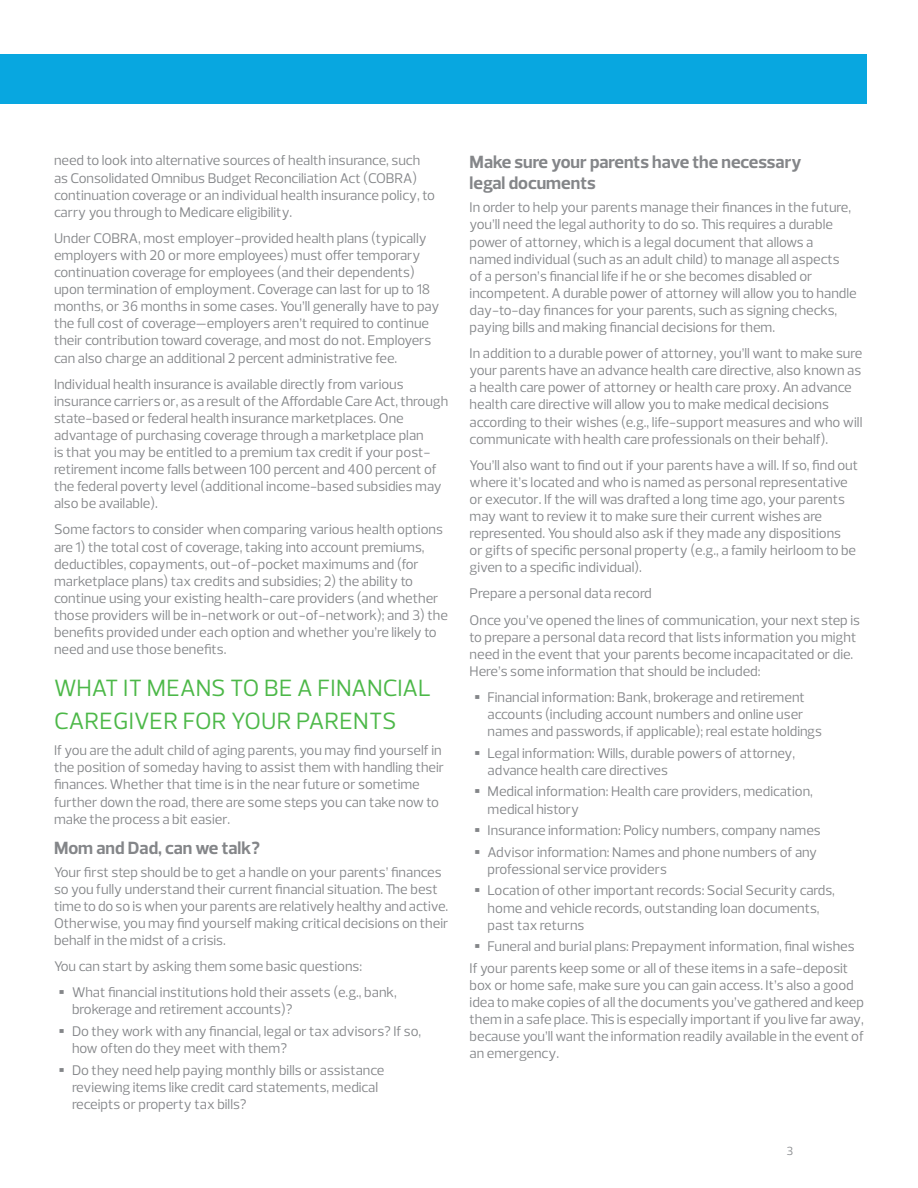
<style>
.page{position:relative;width:918px;height:1188px;background:#fff}
.page>*{position:absolute;margin:0;border:0;box-sizing:border-box;transform-origin:0 0}
.Body_copy_temp_alt{font:24px/33px "Prelo";letter-spacing:-.005em;color:#4cb848}
.Inside_subheading_te{font:700 18px/21px "Prelo";color:#848689}
.Body_copy_temp_alt-2{font:14.25px/17.1px "Prelo";color:#848689}
.Disclaimer{font:12px "Prelo";color:#848689}
.s1{font-weight:900;font-size:24px}
</style>
<div class="page">
<div style="left:0;top:54px;width:867px;height:50px;background:#08a7e0"></div>
<p class="Body_copy_temp_alt-2" style="left:54px;top:152px;width:382px">need to look into alternative sources of health insurance, such as Consolidated Omnibus Budget Reconciliation Act (COBRA) continuation coverage or an individual health insurance policy, to carry you through to Medicare eligibility.</p>
<p class="Body_copy_temp_alt-2" style="left:54px;top:230px;width:387px">Under COBRA, most employer-provided health plans (typically employers with 20 or more employees) must offer temporary continuation coverage for employees (and their dependents) upon termination of employment. Coverage can last for up to 18 months, or 36 months in some cases. You’ll generally have to pay the full cost of coverage—employers aren’t required to continue their contribution toward coverage, and most do not. Employers can also charge an additional 2 percent administrative fee.</p>
<p class="Body_copy_temp_alt-2" style="left:54px;top:375px;width:396px">Individual health insurance is available directly from various insurance carriers or, as a result of the Affordable Care Act, through state-based or federal health insurance marketplaces. One advantage of purchasing coverage through a marketplace plan<br>is that you may be entitled to a premium tax credit if your post&shy;retirement income falls between 100 percent and 400 percent of the federal poverty level (additional income-based subsidies may also be available).</p>
<p class="Body_copy_temp_alt-2" style="left:54px;top:521px;width:395px">Some factors to consider when comparing various health options are 1) the total cost of coverage, taking into account premiums, deductibles, copayments, out-of-pocket maximums and (for marketplace plans) tax credits and subsidies; 2) the ability to continue using your existing health-care providers (and whether those providers will be in-network or out-of-network); and 3) the benefits provided under each option and whether you’re likely to need and use those benefits.</p>
<p class="Body_copy_temp_alt" style="left:54px;top:672px;width:378px">WHAT IT MEANS TO BE A FINANCIAL<br>CAREGIVER FOR YOUR PARENTS</p>
<p class="Body_copy_temp_alt-2" style="left:54px;top:742px;width:392px">If you are the adult child of aging parents, you may find yourself in the position of someday having to assist them with handling their finances. Whether that time is in the near future or sometime further down the road, there are some steps you can take now to make the process a bit easier.</p>
<p class="Inside_subheading_te" style="left:54px;top:837px;width:207px">Mom and Dad, can we talk?</p>
<p class="Body_copy_temp_alt-2" style="left:54px;top:864px;width:396px">Your first step should be to get a handle on your parents’ finances so you fully understand their current financial situation. The best time to do so is when your parents are relatively healthy and active.<br>Otherwise, you may find yourself making critical decisions on their behalf in the midst of a crisis.</p>
<p class="Body_copy_temp_alt-2" style="left:54px;top:958px;width:310px">You can start by asking them some basic questions:</p>
<p class="Body_copy_temp_alt-2" style="left:72px;top:984px;width:326px;text-indent:-14px"><span class="s1">•</span> What financial institutions hold their assets (e.g., bank, brokerage and retirement accounts)?</p>
<p class="Body_copy_temp_alt-2" style="left:72px;top:1023px;width:351px;text-indent:-14px"><span class="s1">•</span> Do they work with any financial, legal or tax advisors? If so, how often do they meet with them?</p>
<p class="Body_copy_temp_alt-2" style="left:72px;top:1062px;width:314px;text-indent:-14px"><span class="s1">•</span> Do they need help paying monthly bills or assistance reviewing items like credit card statements, medical receipts or property tax bills?</p>
<p class="Inside_subheading_te" style="left:470px;top:152px;width:333px">Make sure your parents have the necessary legal documents</p>
<p class="Body_copy_temp_alt-2" style="left:470px;top:199px;width:389px">In order to help your parents manage their finances in the future, you’ll need the legal authority to do so. This requires a durable power of attorney, which is a legal document that allows a named individual (such as an adult child) to manage all aspects<br>of a person’s financial life if he or she becomes disabled or incompetent. A durable power of attorney will allow you to handle day-to-day finances for your parents, such as signing checks, paying bills and making financial decisions for them.</p>
<p class="Body_copy_temp_alt-2" style="left:470px;top:345px;width:394px">In addition to a durable power of attorney, you’ll want to make sure your parents have an advance health care directive, also known as a health care power of attorney or health care proxy. An advance health care directive will allow you to make medical decisions according to their wishes (e.g., life-support measures and who will communicate with health care professionals on their behalf).</p>
<p class="Body_copy_temp_alt-2" style="left:470px;top:457px;width:390px">You’ll also want to find out if your parents have a will. If so, find out where it’s located and who is named as personal representative or executor. If the will was drafted a long time ago, your parents may want to review it to make sure their current wishes are represented. You should also ask if they made any dispositions<br>or gifts of specific personal property (e.g., a family heirloom to be given to a specific individual).</p>
<p class="Body_copy_temp_alt-2" style="left:470px;top:585px;width:184px">Prepare a personal data record</p>
<p class="Body_copy_temp_alt-2" style="left:470px;top:611px;width:392px">Once you’ve opened the lines of communication, your next step is to prepare a personal data record that lists information you might need in the event that your parents become incapacitated or die.<br>Here’s some information that should be included:</p>
<p class="Body_copy_temp_alt-2" style="left:488px;top:689px;width:336px;text-indent:-14px"><span class="s1">•</span> Financial information: Bank, brokerage and retirement accounts (including account numbers and online user names and passwords, if applicable); real estate holdings</p>
<p class="Body_copy_temp_alt-2" style="left:488px;top:745px;width:309px;text-indent:-14px"><span class="s1">•</span> Legal information: Wills, durable powers of attorney, advance health care directives</p>
<p class="Body_copy_temp_alt-2" style="left:488px;top:783px;width:327px;text-indent:-14px"><span class="s1">•</span> Medical information: Health care providers, medication, medical history</p>
<p class="Body_copy_temp_alt-2" style="left:474px;top:822px;width:348px"><span class="s1">•</span> Insurance information: Policy numbers, company names</p>
<p class="Body_copy_temp_alt-2" style="left:488px;top:844px;width:331px;text-indent:-14px"><span class="s1">•</span> Advisor information: Names and phone numbers of any professional service providers</p>
<p class="Body_copy_temp_alt-2" style="left:488px;top:882px;width:349px;text-indent:-14px"><span class="s1">•</span> Location of other important records: Social Security cards, home and vehicle records, outstanding loan documents, past tax returns</p>
<p class="Body_copy_temp_alt-2" style="left:474px;top:938px;width:382px"><span class="s1">•</span> Funeral and burial plans: Prepayment information, final wishes</p>
<p class="Body_copy_temp_alt-2" style="left:470px;top:960px;width:396px">If your parents keep some or all of these items in a safe-deposit box or home safe, make sure you can gain access. It’s also a good idea to make copies of all the documents you’ve gathered and keep them in a safe place. This is especially important if you live far away, because you’ll want the information readily available in the event of an emergency.</p>
<p class="Disclaimer" style="left:787px;top:1144px;width:8px">3</p>
</div>
